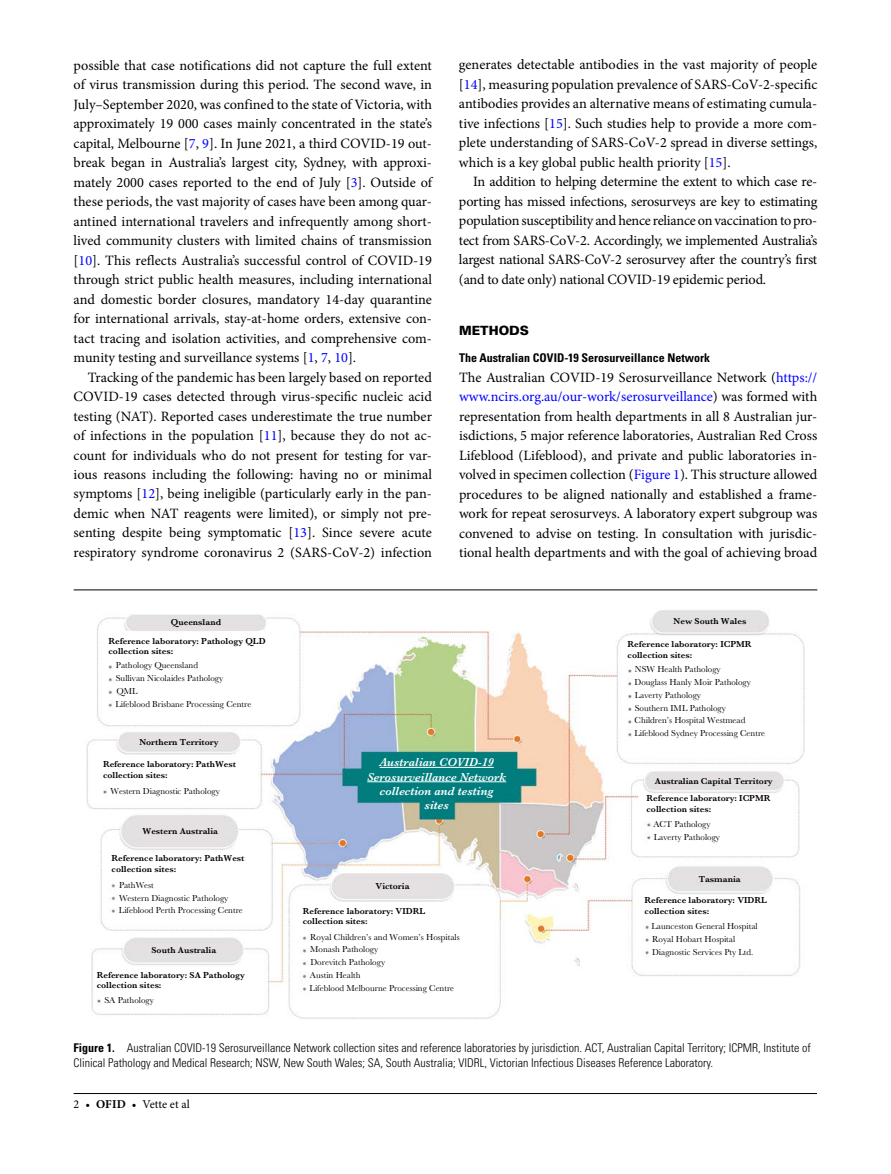
<style>
.page{position:relative;width:891px;height:1174px;background:#fff}
.page>*{position:absolute;margin:0;border:0;box-sizing:border-box;transform-origin:0 0}
.t1{font:14.25px/19.5px "Minion Pro";letter-spacing:-.005em;color:#000;text-align:justify}
.t2{font:900 12.75px "Univers LT Std";color:#000}
.t3{font:300 condensed 12px/15px "Univers LT Std";color:#000}
.t4{font:italic 600 12px/14.4px "Baskerville MT Std";color:#fff;text-align:center}
.t5{font:700 condensed 12px "Univers LT Std";color:#000}
.t6{font:12px "Minion Pro";letter-spacing:-.005em;color:#000}
.t7{font:9px/12.8px "Baskerville MT Std";color:#000}
.t8{font:600 9px/10.8px "Baskerville MT Std";color:#000}
.s1{color:#00f}
.s2{font-weight:700}
</style>
<div class="page">
<hr style="left:74px;top:1093px;width:743px;height:1px;background:#000">
<img style="left:86px;top:610px;width:719px;height:409px">
<hr style="left:380px;top:767px;width:114px;height:1px;background:#fff">
<hr style="left:367px;top:781px;width:139px;height:1px;background:#fff">
<hr style="left:74px;top:590px;width:743px;height:1px;background:#000">
<p class="t1" style="left:74px;top:55px;width:360px">possible that case notifications did not capture the full extent of virus transmission during this period. The second wave, in July–September 2020, was confined to the state of Victoria, with approximately 19 000 cases mainly concentrated in the state’s capital, Melbourne [<span class="s1">7</span>, <span class="s1">9</span>]. In June 2021, a third COVID-19 out&shy;break began in Australia’s largest city, Sydney, with approxi&shy;mately 2000 cases reported to the end of July [<span class="s1">3</span>]. Outside of these periods, the vast majority of cases have been among quar&shy;antined international travelers and infrequently among short&shy;lived community clusters with limited chains of transmission [<span class="s1">10</span>]. This reflects Australia’s successful control of COVID-19 through strict public health measures, including international and domestic border closures, mandatory 14-day quarantine for international arrivals, stay-at-home orders, extensive con&shy;tact tracing and isolation activities, and comprehensive com&shy;munity testing and surveillance systems [<span class="s1">1</span>, <span class="s1">7</span>, <span class="s1">10</span>].</p>
<p class="t1" style="left:74px;top:367px;width:360px;text-indent:14px">Tracking of the pandemic has been largely based on reported COVID-19 cases detected through virus-specific nucleic acid testing (NAT). Reported cases underestimate the true number of infections in the population [<span class="s1">11</span>], because they do not ac&shy;count for individuals who do not present for testing for var&shy;ious reasons including the following: having no or minimal symptoms [<span class="s1">12</span>], being ineligible (particularly early in the pan&shy;demic when NAT reagents were limited), or simply not pre&shy;senting despite being symptomatic [<span class="s1">13</span>]. Since severe acute respiratory syndrome coronavirus 2 (SARS-CoV-2) infection</p>
<p class="t1" style="left:459px;top:55px;width:360px">generates detectable antibodies in the vast majority of people [<span class="s1">14</span>], measuring population prevalence of SARS-CoV-2-specific antibodies provides an alternative means of estimating cumula&shy;tive infections [<span class="s1">15</span>]. Such studies help to provide a more com&shy;plete understanding of SARS-CoV-2 spread in diverse settings, which is a key global public health priority [<span class="s1">15</span>].</p>
<p class="t1" style="left:459px;top:172px;width:360px;text-indent:14px">In addition to helping determine the extent to which case re&shy;porting has missed infections, serosurveys are key to estimating population susceptibility and hence reliance on vaccination to pro&shy;tect from SARS-CoV-2. Accordingly, we implemented Australia’s largest national SARS-CoV-2 serosurvey after the country’s first (and to date only) national COVID-19 epidemic period.</p>
<p class="t2" style="left:459px;top:323px;width:72px">METHODS</p>
<p class="t5" style="left:459px;top:350px;width:253px">The Australian COVID-19 Serosurveillance Network</p>
<p class="t1" style="left:459px;top:367px;width:360px">The Australian COVID-19 Serosurveillance Network (<span class="s1">https:// www.ncirs.org.au/our-work/serosurveillance</span>) was formed with representation from health departments in all 8 Australian jur&shy;isdictions, 5 major reference laboratories, Australian Red Cross Lifeblood (Lifeblood), and private and public laboratories in&shy;volved in specimen collection (<span class="s1">Figure 1</span>). This structure allowed procedures to be aligned nationally and established a frame&shy;work for repeat serosurveys. A laboratory expert subgroup was convened to advise on testing. In consultation with jurisdic&shy;tional health departments and with the goal of achieving broad</p>
<p class="t8" style="left:109px;top:613px;width:159px;line-height:18.8px;text-indent:62px">Queensland<br>Reference laboratory: Pathology QLD</p>
<p class="t8" style="left:109px;top:646px;width:66px">collection sites:</p>
<p class="t7" style="left:115px;top:659px;width:137px">Pathology Queensland<br>Sullivan Nicolaides Pathology<br>QML<br>Lifeblood Brisbane Processing Centre</p>
<p class="t8" style="left:139px;top:736px;width:81px">Northern Territory</p>
<p class="t8" style="left:103px;top:759px;width:134px">Reference laboratory: PathWest collection sites:</p>
<p class="t7" style="left:111px;top:785px;width:111px">Western Diagnostic Pathology</p>
<p class="t8" style="left:143px;top:826px;width:77px">Western Australia</p>
<p class="t8" style="left:112px;top:853px;width:134px">Reference laboratory: PathWest collection sites:</p>
<p class="t7" style="left:119px;top:879px;width:125px">PathWest<br>Western Diagnostic Pathology<br>Lifeblood Perth Processing Centre</p>
<p class="t8" style="left:151px;top:945px;width:66px">South Australia</p>
<p class="t8" style="left:97px;top:969px;width:150px">Reference laboratory: SA Pathology collection sites:</p>
<p class="t7" style="left:104px;top:994px;width:51px">SA Pathology</p>
<p class="t4" style="left:367px;top:755px;width:140px">Australian COVID-19<br>Serosurveillance Network collection and testing sites</p>
<p class="t8" style="left:376px;top:881px;width:36px">Victoria</p>
<p class="t8" style="left:303px;top:905px;width:124px">Reference laboratory: VIDRL collection sites:</p>
<p class="t7" style="left:310px;top:930px;width:152px">Royal Children’s and Women’s Hospitals<br>Monash Pathology<br>Dorevitch Pathology<br>Austin Health<br>Lifeblood Melbourne Processing Centre</p>
<p class="t8" style="left:674px;top:616px;width:74px">New South Wales</p>
<p class="t8" style="left:628px;top:639px;width:125px">Reference laboratory: ICPMR collection sites:</p>
<p class="t7" style="left:634px;top:663px;width:132px">NSW Health Pathology<br>Douglass Hanly Moir Pathology<br>Laverty Pathology<br>Southern IML Pathology<br>Children’s Hospital Westmead<br>Lifeblood Sydney Processing Centre</p>
<p class="t8" style="left:647px;top:772px;width:128px;line-height:17.1px;text-align:right">Australian Capital Territory<br>Reference laboratory: ICPMR</p>
<p class="t8" style="left:647px;top:803px;width:66px">collection sites:</p>
<p class="t7" style="left:653px;top:818px;width:68px">ACT Pathology<br>Laverty Pathology</p>
<p class="t8" style="left:699px;top:873px;width:44px">Tasmania</p>
<p class="t8" style="left:645px;top:894px;width:124px">Reference laboratory: VIDRL collection sites:</p>
<p class="t7" style="left:652px;top:920px;width:108px">Launceston General Hospital<br>Royal Hobart Hospital<br>Diagnostic Services Pty Ltd.</p>
<p class="t3" style="left:74px;top:1041px;width:739px"><span class="s2">Figure 1.</span> Australian COVID-19 Serosurveillance Network collection sites and reference laboratories by jurisdiction. ACT, Australian Capital Territory; ICPMR, Institute of<br>Clinical Pathology and Medical Research; NSW, New South Wales; SA, South Australia; VIDRL, Victorian Infectious Diseases Reference Laboratory.</p>
<p class="t6" style="left:74px;top:1096px;width:118px">2 • <span class="s2">OFID</span> • Vette et al</p>
</div>
